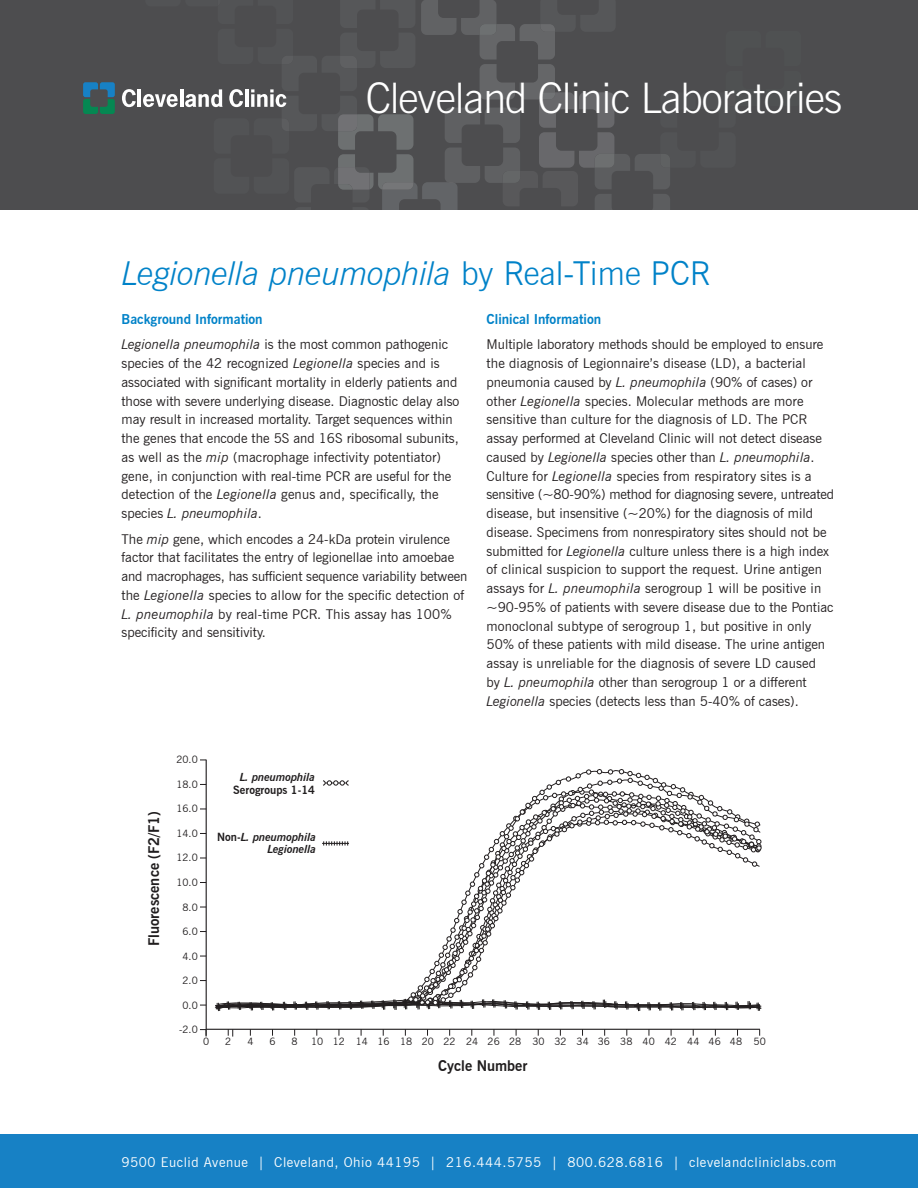
<style>
.page{position:relative;width:918px;height:1188px;background:#fff}
.page>*{position:absolute;margin:0;border:0;box-sizing:border-box;transform-origin:0 0}
.t1{font:300 42px "News Gothic BT";letter-spacing:-.025em;color:#fff}
.t2{font:italic 300 33px "News Gothic BT";color:#0082c8}
.t3{font:700 14.7px "News Gothic BT";color:#201d1e}
.t4{font:13.5px/18.8px "News Gothic BT";color:#231f20}
.t5{font:13.5px "News Gothic BT";letter-spacing:.04em;color:#fff}
.t6{font:700 13.5px "News Gothic BT";color:#0082c8}
.t7{font:italic 700 11.25px/12.3px "News Gothic BT";color:#201d1e;text-align:right}
.t8{font:700 11.25px "News Gothic BT";color:#201d1e}
.t9{font:10.2px "News Gothic BT";color:#201d1e}
.s1{font-style:normal}
.s2{font-weight:700;color:#0082c8}
.s3{font-style:italic}
</style>
<div class="page">
<div style="left:0;top:0;width:918px;height:210px;background:#4d4d4f"></div>
<svg style="left:83px;top:82px;width:32px;height:32px"></svg>
<svg style="left:122px;top:89px;width:14px;height:18px"></svg>
<hr style="left:138px;top:89px;width:3px;height:18px;background:#fff">
<svg style="left:143px;top:0;width:527px;height:210px"></svg>
<div style="left:0;top:1134px;width:918px;height:54px;background:#1781c5"></div>
<hr style="left:206px;top:1029px;width:554px;height:1px;background:#201d1e">
<hr style="left:206px;top:760px;width:1px;height:270px;background:#201d1e">
<svg style="left:228px;top:1029px;width:5px;height:8px"></svg>
<svg style="left:200px;top:1029px;width:7px;height:8px"></svg>
<svg style="left:215px;top:769px;width:547px;height:242px"></svg>
<h1 class="t1" style="left:366px;top:73px;width:478px">Cleveland Clinic Laboratories</h1>
<h2 class="t2" style="left:122px;top:253px;width:591px">Legionella pneumophila <span class="s1">by Real-Time PCR</span></h2>
<p class="t4" style="left:122px;top:306px;width:328px;line-height:25.5px"><span class="s2">Background Information<br></span><span class="s3">Legionella pneumophila</span> is the most common pathogenic</p>
<p class="t4" style="left:122px;top:354px;width:339px">species of the 42 recognized <span class="s3">Legionella</span> species and is associated with significant mortality in elderly patients and those with severe underlying disease. Diagnostic delay also may result in increased mortality. Target sequences within the genes that encode the 5S and 16S ribosomal subunits, as well as the <span class="s3">mip</span> (macrophage infectivity potentiator) gene, in conjunction with real-time PCR are useful for the detection of the <span class="s3">Legionella</span> genus and, specifically, the species <span class="s3">L. pneumophila</span>.</p>
<p class="t4" style="left:122px;top:529px;width:347px">The <span class="s3">mip</span> gene, which encodes a 24-kDa protein virulence factor that facilitates the entry of legionellae into amoebae and macrophages, has sufficient sequence variability between the <span class="s3">Legionella</span> species to allow for the specific detection of <span class="s3">L. pneumophila</span> by real-time PCR. This assay has 100% specificity and sensitivity.</p>
<p class="t6" style="left:487px;top:311px;width:116px">Clinical Information</p>
<p class="t4" style="left:487px;top:335px;width:349px">Multiple laboratory methods should be employed to ensure the diagnosis of Legionnaire’s disease (LD), a bacterial pneumonia caused by <span class="s3">L. pneumophila</span> (90% of cases) or other <span class="s3">Legionella</span> species. Molecular methods are more sensitive than culture for the diagnosis of LD. The PCR assay performed at Cleveland Clinic will not detect disease caused by <span class="s3">Legionella</span> species other than <span class="s3">L. pneumophila</span>.<br>Culture for <span class="s3">Legionella</span> species from respiratory sites is a sensitive (~80-90%) method for diagnosing severe, untreated disease, but insensitive (~20%) for the diagnosis of mild disease. Specimens from nonrespiratory sites should not be submitted for <span class="s3">Legionella</span> culture unless there is a high index of clinical suspicion to support the request. Urine antigen assays for <span class="s3">L. pneumophila</span> serogroup 1 will be positive in ~90-95% of patients with severe disease due to the Pontiac monoclonal subtype of serogroup 1, but positive in only 50% of these patients with mild disease. The urine antigen assay is unreliable for the diagnosis of severe LD caused<br>by <span class="s3">L. pneumophila</span> other than serogroup 1 or a different <span class="s3">Legionella</span> species (detects less than 5-40% of cases).</p>
<p class="t3" style="left:145px;top:946px;width:137px;rotate:-90deg">Fluorescence (F2/F1)</p>
<p class="t9" style="left:176px;top:753px;width:23px">20.0</p>
<p class="t9" style="left:176px;top:778px;width:23px">18.0</p>
<p class="t9" style="left:176px;top:802px;width:23px">16.0</p>
<p class="t9" style="left:176px;top:827px;width:23px">14.0</p>
<p class="t9" style="left:176px;top:852px;width:23px">12.0</p>
<p class="t9" style="left:176px;top:876px;width:23px">10.0</p>
<p class="t9" style="left:183px;top:901px;width:17px">8.0</p>
<p class="t9" style="left:183px;top:925px;width:17px">6.0</p>
<p class="t9" style="left:183px;top:950px;width:17px">4.0</p>
<p class="t9" style="left:183px;top:974px;width:17px">2.0</p>
<p class="t9" style="left:183px;top:999px;width:17px">0.0</p>
<p class="t9" style="left:179px;top:1024px;width:20px">-2.0</p>
<p class="t7" style="left:240px;top:771px;width:77px">L. pneumophila</p>
<p class="t8" style="left:233px;top:783px;width:83px">Serogroups 1-14</p>
<p class="t7" style="left:217px;top:831px;width:100px"><span class="s1">Non-</span>L. pneumophila<br>Legionella</p>
<p class="t9" style="left:203px;top:1036px;width:8px">0</p>
<p class="t9" style="left:225px;top:1036px;width:8px">2</p>
<p class="t9" style="left:247px;top:1036px;width:8px">4</p>
<p class="t9" style="left:269px;top:1036px;width:8px">6</p>
<p class="t9" style="left:292px;top:1036px;width:8px">8</p>
<p class="t9" style="left:311px;top:1036px;width:456px">10 12 14 16 18 20 22 24 26 28 30 32 34 36 38 40 42 44 46 48 50</p>
<p class="t3" style="left:438px;top:1057px;width:91px">Cycle Number</p>
<p class="t5" style="left:122px;top:1154px;width:716px">9500 Euclid Avenue | Cleveland, Ohio 44195 | 216.444.5755 | 800.628.6816 | clevelandcliniclabs.com</p>
</div>
